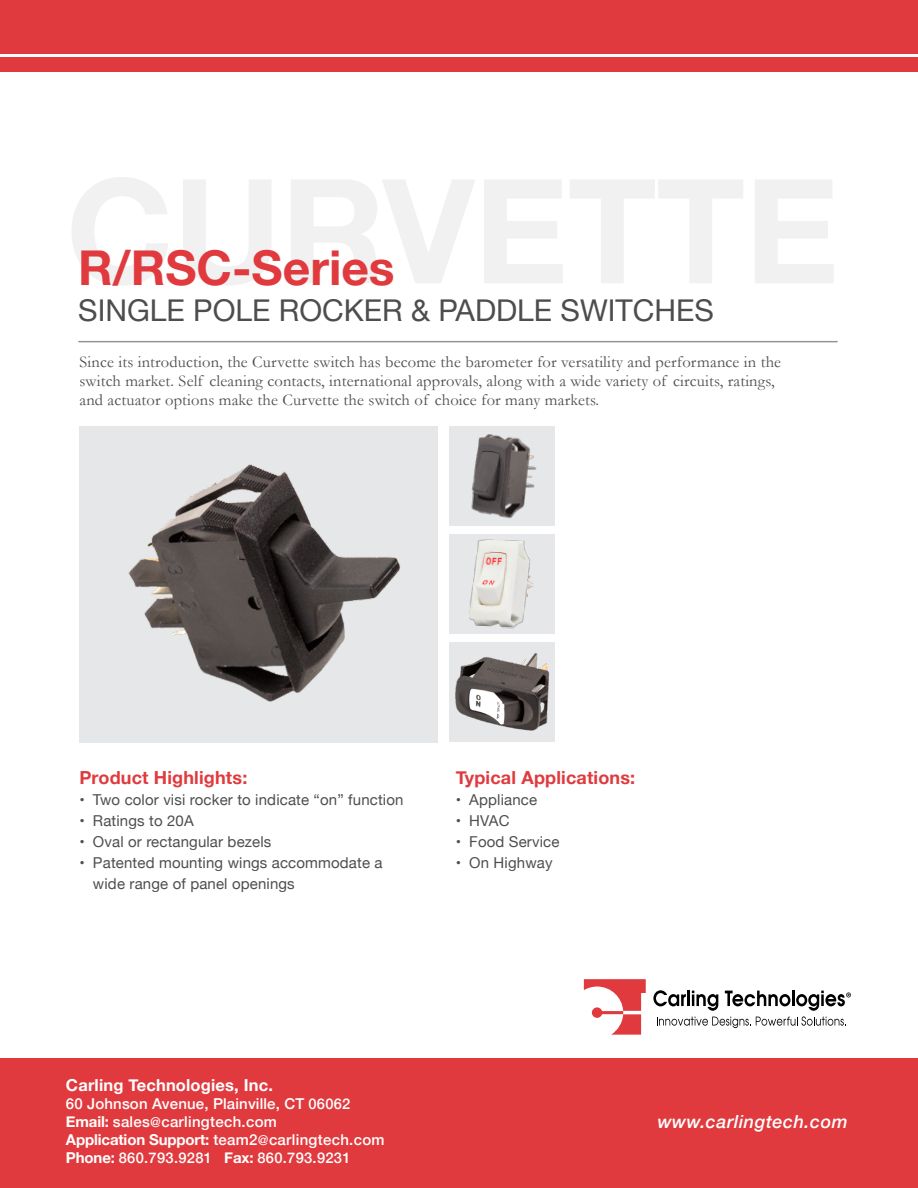
<style>
.page{position:relative;width:918px;height:1188px;background:#fff}
.page>*{position:absolute;margin:0;border:0;box-sizing:border-box;transform-origin:0 0}
.t1{font:700 48px "Helvetica Neue";color:#e03a3e}
.t2{font:30px "Helvetica Neue";color:#4d4d4f}
.t3{font:700 18px "Helvetica Neue";letter-spacing:.01em;color:#e03a3e}
.t4{font:italic 500 18px "Helvetica Neue";letter-spacing:.03em;color:#fff}
.t5{font:16.5px/18.8px "Garamond";letter-spacing:.01em;color:#4d4d4f}
.t6{font:700 16.5px "Helvetica Neue";letter-spacing:.01em;color:#fff}
.t7{font:15px/21px "Helvetica Neue";letter-spacing:.01em;color:#4e4e4f}
.t8{font:500 15px/18px "Helvetica Neue";letter-spacing:.02em;color:#fff}
.t9{font:500 14.7px "Helvetica Neue";letter-spacing:.02em;color:#fff}
.s1{font-size:14.7px}
.s2{font-weight:700}
.s3{font-size:13.5px}
.s4{font-weight:700;font-size:15px}
</style>
<div class="page">
<div style="left:0;top:57px;width:918px;height:15px;background:#e13a3e"></div>
<div style="left:0;top:0;width:918px;height:54px;background:#e13a3e"></div>
<div style="left:0;top:1058px;width:918px;height:130px;background:#e13a3e"></div>
<svg style="left:584px;top:979px;width:62px;height:56px"></svg>
<svg style="left:653px;top:990px;width:198px;height:38px"></svg>
<hr style="left:78px;top:341px;width:760px;height:1px;background:#939598">
<div style="left:79px;top:426px;width:359px;height:316px;background:#e6e7e8"></div>
<div style="left:449px;top:426px;width:106px;height:100px;background:#e6e7e8"></div>
<div style="left:449px;top:534px;width:106px;height:100px;background:#e6e7e8"></div>
<div style="left:449px;top:642px;width:106px;height:100px;background:#e6e7e8"></div>
<img style="left:128px;top:464px;width:272px;height:238px">
<img style="left:471px;top:434px;width:66px;height:85px">
<img style="left:455px;top:653px;width:95px;height:78px">
<img style="left:469px;top:539px;width:64px;height:90px">
<h1 class="t1" style="left:78px;top:230px;width:318px">R/RSC-Series</h1>
<h2 class="t2" style="left:78px;top:288px;width:637px">SINGLE POLE ROCKER &amp; PADDLE SWITCHES</h2>
<p class="t5" style="left:79px;top:353px;width:703px">Since its introduction, the Curvette switch has become the barometer for versatility and performance in the switch market. Self cleaning contacts, international approvals, along with a wide variety of circuits, ratings, and actuator options make the Curvette the switch of choice for many markets.</p>
<p class="t3" style="left:79px;top:763px;width:169px">Product Highlights:</p>
<p class="t7" style="left:79px;top:790px;width:326px">• Two color visi rocker to indicate “on” function</p>
<p class="t7" style="left:79px;top:811px;width:116px">• Ratings to 20A</p>
<p class="t7" style="left:79px;top:832px;width:193px">• Oval or rectangular bezels</p>
<p class="t7" style="left:93px;top:853px;width:291px;text-indent:-14px">• Patented mounting wings accommodate a wide range of panel openings</p>
<p class="t3" style="left:456px;top:763px;width:181px">Typical Applications:</p>
<p class="t7" style="left:456px;top:790px;width:83px">• Appliance</p>
<p class="t7" style="left:456px;top:811px;width:55px">• HVAC</p>
<p class="t7" style="left:456px;top:832px;width:105px">• Food Service</p>
<p class="t7" style="left:456px;top:853px;width:98px">• On Highway</p>
<p class="t6" style="left:66px;top:1072px;width:208px">Carling Technologies, Inc.</p>
<p class="t8" style="left:66px;top:1093px;width:320px">60 Johnson Avenue, Plainville, CT <span class="s1">06062<br></span><span class="s2">Email:</span> sales<span class="s3">@</span>carlingtech.com<br><span class="s2">Application Support:</span> team2<span class="s3">@</span>carlingtech.com</p>
<p class="t9" style="left:66px;top:1146px;width:286px"><span class="s4">Phone:</span> 860.793.9281 <span class="s4">Fax:</span> 860.793.9231</p>
<p class="t4" style="left:658px;top:1106px;width:192px">www.carlingtech.com</p>
</div>
